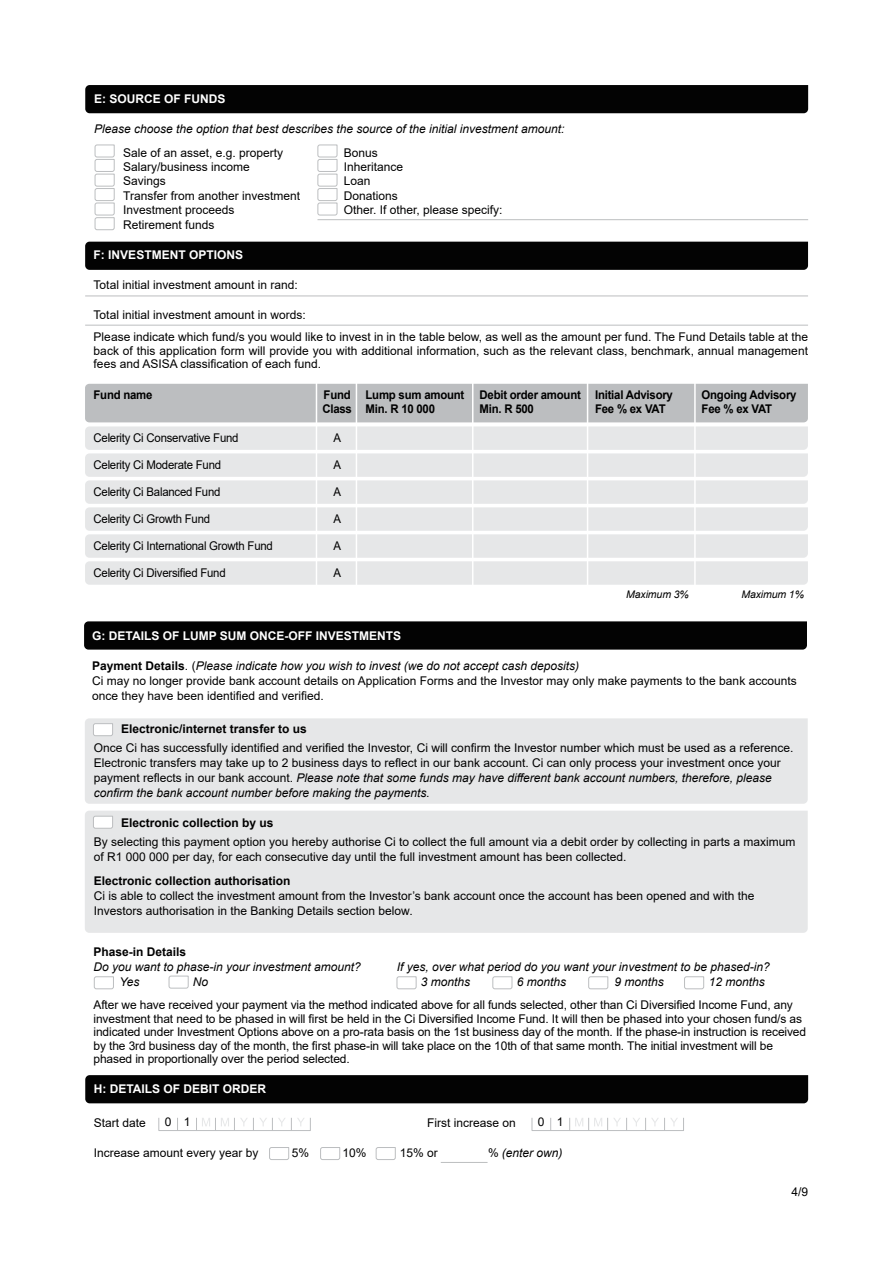
<style>
.page{position:relative;width:893px;height:1263px;background:#fff}
.page>*{position:absolute;margin:0;border:0;box-sizing:border-box;transform-origin:0 0}
.t1{font:12px/15px "Arial";color:#000}
.t2{font:italic 12px "Arial";color:#000}
.t3{font:12px "Arial";letter-spacing:-.02em;color:#000;scale:.95 1}
.t4{font:700 12px "Arial";color:#000}
.t5{font:700 12px "Arial";color:#fff}
.t6{font:700 12px "Arial";letter-spacing:-.02em;color:#000;scale:.95 1}
.t7{font:700 12px "Arial";color:#000;scale:.95 1}
.t8{font:12px "Arial";color:#000;scale:.95 1}
.t9{font:italic 10.5px "Arial";letter-spacing:-.01em;color:#000}
.s1{font-weight:700}
.s2{font-style:italic}
.s3{font-style:normal}
</style>
<div class="page">
<div style="left:85px;top:242px;width:723px;height:28px;background:#030303"></div>
<hr style="left:85px;top:296px;width:723px;height:1px;background:#bcbec0">
<hr style="left:85px;top:325px;width:723px;height:1px;background:#bcbec0">
<div style="left:85px;top:85px;width:723px;height:28px;background:#030303"></div>
<hr style="left:317px;top:219px;width:491px;height:1px;background:#bcbec0">
<svg style="left:317px;top:144px;width:21px;height:72px"></svg>
<svg style="left:94px;top:144px;width:21px;height:86px"></svg>
<svg style="left:84px;top:621px;width:723px;height:29px;background:#090909"></svg>
<svg style="left:94px;top:976px;width:20px;height:13px"></svg>
<svg style="left:168px;top:975px;width:21px;height:14px"></svg>
<svg style="left:396px;top:976px;width:21px;height:13px"></svg>
<svg style="left:588px;top:976px;width:21px;height:13px"></svg>
<svg style="left:492px;top:976px;width:21px;height:13px"></svg>
<svg style="left:684px;top:976px;width:20px;height:13px"></svg>
<div style="left:85px;top:811px;width:723px;height:122px;background:#e6e7e8"></div>
<div style="left:85px;top:718px;width:723px;height:86px;background:#e6e7e8"></div>
<svg style="left:93px;top:815px;width:20px;height:14px"></svg>
<svg style="left:93px;top:723px;width:20px;height:13px"></svg>
<div style="left:85px;top:1075px;width:723px;height:28px;background:#030303"></div>
<svg style="left:269px;top:1147px;width:20px;height:13px"></svg>
<svg style="left:320px;top:1147px;width:20px;height:13px"></svg>
<svg style="left:375px;top:1147px;width:21px;height:13px"></svg>
<hr style="left:441px;top:1162px;width:47px;height:1px;background:#bcbec0">
<div style="left:158px;top:1117px;width:153px;height:14px;border:1px solid #bcbec0"></div>
<svg style="left:196px;top:1118px;width:109px;height:12px"></svg>
<div style="left:532px;top:1117px;width:152px;height:14px;border:1px solid #bcbec0"></div>
<svg style="left:569px;top:1118px;width:109px;height:12px"></svg>
<svg style="left:85px;top:384px;width:723px;height:201px;background:#e0e1e2"></svg>
<hr style="left:316px;top:383px;width:1px;height:205px;background:#fff">
<hr style="left:356px;top:383px;width:1px;height:205px;background:#fff">
<hr style="left:472px;top:382px;width:1px;height:205px;background:#fff">
<hr style="left:587px;top:382px;width:1px;height:205px;background:#fff">
<hr style="left:694px;top:382px;width:2px;height:205px;background:#fff">
<p class="t5" style="left:94px;top:90px;width:133px">E: SOURCE OF FUNDS</p>
<p class="t2" style="left:94px;top:121px;width:472px">Please choose the option that best describes the source of the initial investment amount:</p>
<p class="t1" style="left:123px;top:145px;width:162px">Sale of an asset, e.g. property</p>
<p class="t1" style="left:344px;top:145px;width:36px">Bonus</p>
<p class="t1" style="left:123px;top:159px;width:128px">Salary/business income</p>
<p class="t1" style="left:344px;top:159px;width:61px">Inheritance</p>
<p class="t1" style="left:123px;top:174px;width:44px">Savings</p>
<p class="t1" style="left:344px;top:174px;width:28px">Loan</p>
<p class="t1" style="left:123px;top:188px;width:178px">Transfer from another investment</p>
<p class="t1" style="left:344px;top:188px;width:56px">Donations</p>
<p class="t1" style="left:123px;top:202px;width:113px">Investment proceeds</p>
<p class="t1" style="left:344px;top:202px;width:160px">Other. If other, please specify:</p>
<p class="t1" style="left:123px;top:217px;width:93px">Retirement funds</p>
<p class="t5" style="left:94px;top:246px;width:151px">F: INVESTMENT OPTIONS</p>
<p class="t1" style="left:94px;top:277px;width:206px">Total initial investment amount in rand:</p>
<p class="t1" style="left:94px;top:304px;width:716px;line-height:22px">Total initial investment amount in words:<br>Please indicate which fund/s you would like to invest in in the table below, as well as the amount per fund. The Fund Details table at the</p>
<p class="t1" style="left:94px;top:344px;width:716px;line-height:13.5px">back of this application form will provide you with additional information, such as the relevant class, benchmark, annual management fees and ASISA classification of each fund.</p>
<p class="t6" style="left:94px;top:386px;width:64px">Fund name</p>
<p class="t6" style="left:324px;top:386px;width:150px">Fund Lump sum amount</p>
<p class="t6" style="left:480px;top:386px;width:205px">Debit order amount Initial Advisory</p>
<p class="t6" style="left:702px;top:386px;width:101px">Ongoing Advisory</p>
<p class="t6" style="left:322px;top:400px;width:120px">Class Min. R 10 000</p>
<p class="t7" style="left:480px;top:400px;width:59px">Min. R 500</p>
<p class="t7" style="left:595px;top:400px;width:76px">Fee % ex VAT</p>
<p class="t7" style="left:702px;top:400px;width:76px">Fee % ex VAT</p>
<p class="t3" style="left:94px;top:429px;width:154px">Celerity Ci Conservative Fund</p>
<p class="t8" style="left:334px;top:429px;width:10px">A</p>
<p class="t3" style="left:94px;top:456px;width:136px">Celerity Ci Moderate Fund</p>
<p class="t8" style="left:334px;top:456px;width:10px">A</p>
<p class="t3" style="left:94px;top:483px;width:135px">Celerity Ci Balanced Fund</p>
<p class="t8" style="left:334px;top:483px;width:10px">A</p>
<p class="t3" style="left:94px;top:510px;width:124px">Celerity Ci Growth Fund</p>
<p class="t8" style="left:334px;top:510px;width:10px">A</p>
<p class="t3" style="left:94px;top:537px;width:190px">Celerity Ci International Growth Fund</p>
<p class="t8" style="left:334px;top:537px;width:10px">A</p>
<p class="t3" style="left:94px;top:564px;width:141px">Celerity Ci Diversified Fund</p>
<p class="t8" style="left:334px;top:564px;width:10px">A</p>
<p class="t9" style="left:626px;top:587px;width:64px">Maximum 3%</p>
<p class="t9" style="left:741px;top:587px;width:64px">Maximum 1%</p>
<p class="t5" style="left:92px;top:627px;width:310px">G: DETAILS OF LUMP SUM ONCE-OFF INVESTMENTS</p>
<p class="t1" style="left:92px;top:658px;width:706px"><span class="s1">Payment Details</span>. (<span class="s2">Please indicate how you wish to invest (we do not accept cash deposits)<br></span>Ci may no longer provide bank account details on Application Forms and the Investor may only make payments to the bank accounts once they have been identified and verified.</p>
<p class="t4" style="left:121px;top:720px;width:187px">Electronic/internet transfer to us</p>
<p class="t1" style="left:94px;top:740px;width:701px">Once Ci has successfully identified and verified the Investor, Ci will confirm the Investor number which must be used as a reference.<br>Electronic transfers may take up to 2 business days to reflect in our bank account. Ci can only process your investment once your payment reflects in our bank account. <span class="s2">Please note that some funds may have different bank account numbers, therefore, please confirm the bank account number before making the payments.</span></p>
<p class="t4" style="left:121px;top:814px;width:154px">Electronic collection by us</p>
<p class="t1" style="left:94px;top:834px;width:703px">By selecting this payment option you hereby authorise Ci to collect the full amount via a debit order by collecting in parts a maximum of R1 000 000 per day, for each consecutive day until the full investment amount has been collected.</p>
<p class="t4" style="left:94px;top:872px;width:198px">Electronic collection authorisation</p>
<p class="t1" style="left:94px;top:888px;width:662px">Ci is able to collect the investment amount from the Investor’s bank account once the account has been opened and with the<br>Investors authorisation in the Banking Details section below.</p>
<p class="t4" style="left:93px;top:944px;width:94px">Phase-in Details</p>
<p class="t2" style="left:93px;top:959px;width:269px">Do you want to phase-in your investment amount?</p>
<p class="t2" style="left:397px;top:959px;width:374px">If yes, over what period do you want your investment to be phased-in?</p>
<p class="t2" style="left:119px;top:974px;width:22px">Yes</p>
<p class="t2" style="left:193px;top:974px;width:17px">No</p>
<p class="t2" style="left:421px;top:974px;width:51px">3 months</p>
<p class="t2" style="left:517px;top:974px;width:51px">6 months</p>
<p class="t2" style="left:614px;top:974px;width:51px">9 months</p>
<p class="t2" style="left:709px;top:974px;width:58px">12 months</p>
<p class="t1" style="left:94px;top:998px;width:714px;line-height:13.5px">After we have received your payment via the method indicated above for all funds selected, other than Ci Diversified Income Fund, any investment that need to be phased in will first be held in the Ci Diversified Income Fund. It will then be phased into your chosen fund/s as indicated under Investment Options above on a pro-rata basis on the 1st business day of the month. If the phase-in instruction is received by the 3rd business day of the month, the first phase-in will take place on the 10th of that same month. The initial investment will be phased in proportionally over the period selected.</p>
<p class="t5" style="left:94px;top:1080px;width:174px">H: DETAILS OF DEBIT ORDER</p>
<p class="t1" style="left:94px;top:1115px;width:54px">Start date</p>
<p class="t1" style="left:427px;top:1115px;width:90px">First increase on</p>
<p class="t1" style="left:94px;top:1145px;width:166px">Increase amount every year by</p>
<p class="t1" style="left:292px;top:1145px;width:19px">5%</p>
<p class="t1" style="left:343px;top:1145px;width:26px">10%</p>
<p class="t1" style="left:400px;top:1145px;width:40px">15% or</p>
<p class="t2" style="left:488px;top:1145px;width:76px"><span class="s3">%</span> (enter own)</p>
<p class="t1" style="left:165px;top:1114px;width:27px">0 1</p>
<p class="t1" style="left:538px;top:1114px;width:27px">0 1</p>
<p class="t1" style="left:791px;top:1184px;width:18px">4/9</p>
</div>
